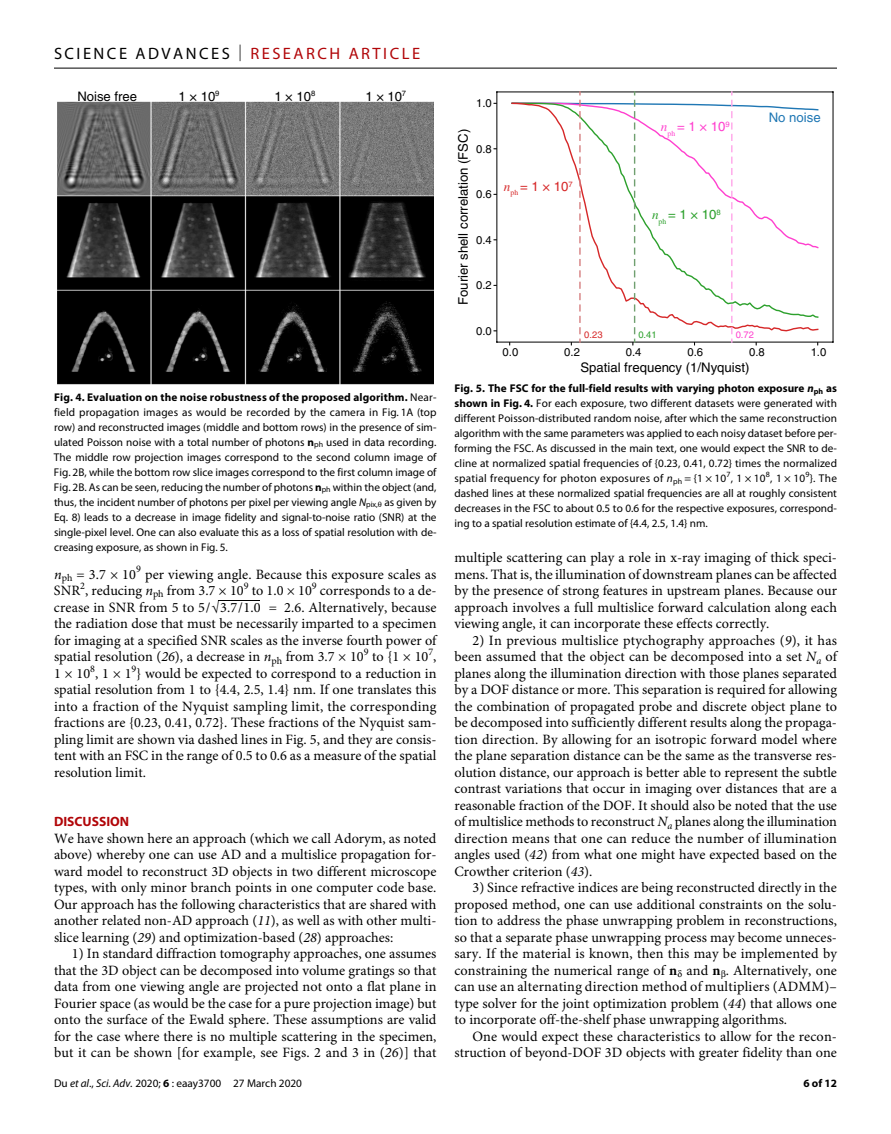
<style>
.page{position:relative;width:891px;height:1134px;background:#fff}
.page>*{position:absolute;margin:0;border:0;box-sizing:border-box;transform-origin:0 0}
.t1{font:16.5px "Myriad Pro";letter-spacing:.15em;color:#000}
.t2{font:14.25px/16.5px "Minion Pro";color:#000;text-align:justify}
.t3{font:700 13.5px "Myriad Pro";color:#b10508}
.t4{font:13.2px "Helvetica";color:#000}
.t5{font:13.2px "Helvetica";color:#ff40cf}
.t6{font:13.2px "Helvetica";color:#2ca02c}
.t7{font:13.2px "Helvetica";color:#d62728}
.t8{font:13.2px "Helvetica";color:#1f77b4}
.t9{font:13.05px "Helvetica";color:#000}
.t10{font:11.4px "Minion Pro";color:#000;scale:7.23 1}
.t11{font:11.25px/15px "Myriad Pro";color:#000;text-align:justify}
.t12{font:11.25px "Helvetica";color:#000}
.t13{font:700 11.25px "Myriad Pro";color:#000}
.t14{font:9.45px "Helvetica";color:#d62728}
.t15{font:9.45px "Helvetica";color:#2ca02c}
.t16{font:9.45px "Helvetica";color:#ff40cf}
.s1{font-weight:300}
.s2{color:#b10508}
.s3{font-weight:700}
.s4{font-style:italic}
.s5{font-size:13.65px}
.s6{font-family:"Times";font-style:italic}
.s7{font-weight:700;font-style:italic}
</style>
<div class="page">
<hr style="left:54px;top:68px;width:783px;height:1px;background:#000">
<img style="left:57px;top:101px;width:376px;height:283px">
<hr style="left:496px;top:92px;width:1px;height:250px;background:#000">
<hr style="left:833px;top:92px;width:1px;height:250px;background:#000">
<hr style="left:497px;top:342px;width:336px;height:1px;background:#000">
<hr style="left:497px;top:92px;width:336px;height:1px;background:#000">
<svg style="left:509px;top:92px;width:310px;height:253px"></svg>
<p class="t1" style="left:54px;top:40px;width:368px">SCIENCE ADVANCES <span class="s1">|</span> <span class="s2">RESEARCH ARTICLE</span></p>
<p class="t9" style="left:77px;top:89px;width:61px">Noise free</p>
<p class="t9" style="left:179px;top:89px;width:43px">1 × 10<sup>9</sup></p>
<p class="t9" style="left:274px;top:89px;width:42px">1 × 10<sup>8</sup></p>
<p class="t9" style="left:365px;top:89px;width:42px">1 × 10<sup>7</sup></p>
<p class="t11" style="left:54px;top:389px;width:384px"><span class="s3">Fig. 4. Evaluation on the noise robustness of the proposed algorithm.</span> Near&shy;field propagation images as would be recorded by the camera in Fig. 1A (top row) and reconstructed images (middle and bottom rows) in the presence of sim&shy;ulated Poisson noise with a total number of photons <span class="s3">n</span><sub>ph</sub> used in data recording.<br>The middle row projection images correspond to the second column image of Fig. 2B, while the bottom row slice images correspond to the first column image of Fig. 2B. As can be seen, reducing the number of photons <span class="s3">n</span><sub>ph</sub> within the object (and, thus, the incident number of photons per pixel per viewing angle <span class="s4">N</span><sub>pix,</sub>❑ as given by Eq. 8) leads to a decrease in image fidelity and signal-to-noise ratio (SNR) at the single-pixel level. One can also evaluate this as a loss of spatial resolution with de&shy;creasing exposure, as shown in Fig. 5.</p>
<p class="t2" style="left:54px;top:567px;width:384px"><span class="s4">n</span><sub>ph</sub> = 3.7 × 10<sup>9</sup> per viewing angle. Because this exposure scales as SNR<sup>2</sup>, reducing <span class="s4">n</span><sub>ph</sub> from 3.7 × 10<sup>9</sup> to 1.0 × 10<sup>9</sup> corresponds to a de&shy;crease in SNR from 5 to 5/ <span class="s5">√</span>3.7/1.0 = 2.6. Alternatively, because</p>
<p class="t10" style="left:219px;top:588px;width:7px">_</p>
<p class="t2" style="left:54px;top:617px;width:384px">the radiation dose that must be necessarily imparted to a specimen for imaging at a specified SNR scales as the inverse fourth power of spatial resolution (<span class="s4">26</span>), a decrease in <span class="s4">n</span><sub>ph</sub> from 3.7 × 10<sup>9</sup> to {1 × 10<sup>7</sup>, 1 × 10<sup>8</sup>, 1 × 1<sup>9</sup>} would be expected to correspond to a reduction in spatial resolution from 1 to {4.4, 2.5, 1.4} nm. If one translates this into a fraction of the Nyquist sampling limit, the corresponding fractions are {0.23, 0.41, 0.72}. These fractions of the Nyquist sam&shy;pling limit are shown via dashed lines in Fig. 5, and they are consis&shy;tent with an FSC in the range of 0.5 to 0.6 as a measure of the spatial resolution limit.</p>
<p class="t3" style="left:54px;top:811px;width:77px">DISCUSSION</p>
<p class="t2" style="left:54px;top:832px;width:384px">We have shown here an approach (which we call Adorym, as noted above) whereby one can use AD and a multislice propagation for&shy;ward model to reconstruct 3D objects in two different microscope types, with only minor branch points in one computer code base.<br>Our approach has the following characteristics that are shared with another related non-AD approach (<span class="s4">11</span>), as well as with other multi&shy;slice learning (<span class="s4">29</span>) and optimization-based (<span class="s4">28</span>) approaches:</p>
<p class="t2" style="left:54px;top:947px;width:384px;text-indent:18px">1) In standard diffraction tomography approaches, one assumes that the 3D object can be decomposed into volume gratings so that data from one viewing angle are projected not onto a flat plane in Fourier space (as would be the case for a pure projection image) but onto the surface of the Ewald sphere. These assumptions are valid for the case where there is no multiple scattering in the specimen, but it can be shown [for example, see Figs. 2 and 3 in (<span class="s4">26</span>)] that</p>
<p class="t11" style="left:54px;top:1076px;width:250px">Du <span class="s4">et al</span>., <span class="s4">Sci. Adv.</span> 2020; <span class="s3">6</span> : eaay3700 27 March 2020</p>
<p class="t12" style="left:476px;top:97px;width:17px">1.0</p>
<p class="t4" style="left:456px;top:305px;width:178px;rotate:-90deg">Fourier shell correlation (FSC)</p>
<p class="t12" style="left:476px;top:142px;width:17px">0.8</p>
<p class="t12" style="left:476px;top:188px;width:17px">0.6</p>
<p class="t12" style="left:476px;top:233px;width:17px">0.4</p>
<p class="t12" style="left:476px;top:279px;width:17px">0.2</p>
<p class="t12" style="left:476px;top:324px;width:17px">0.0</p>
<p class="t7" style="left:504px;top:179px;width:70px"><span class="s6">n</span><sub>ph</sub> = 1 × 10<sup>7</sup></p>
<p class="t5" style="left:661px;top:119px;width:70px"><span class="s6">n</span><sub>ph</sub> = 1 × 10<sup>9</sup></p>
<p class="t6" style="left:652px;top:207px;width:70px"><span class="s6">n</span><sub>ph</sub> = 1 × 10<sup>8</sup></p>
<p class="t8" style="left:769px;top:110px;width:54px">No noise</p>
<p class="t14" style="left:584px;top:329px;width:20px">0.23</p>
<p class="t15" style="left:638px;top:329px;width:20px">0.41</p>
<p class="t16" style="left:736px;top:329px;width:20px">0.72</p>
<p class="t12" style="left:503px;top:346px;width:17px">0.0</p>
<p class="t12" style="left:564px;top:346px;width:17px">0.2</p>
<p class="t12" style="left:626px;top:346px;width:17px">0.4</p>
<p class="t12" style="left:687px;top:346px;width:17px">0.6</p>
<p class="t12" style="left:749px;top:346px;width:17px">0.8</p>
<p class="t12" style="left:811px;top:346px;width:17px">1.0</p>
<p class="t4" style="left:580px;top:360px;width:171px">Spatial frequency (1/Nyquist)</p>
<p class="t11" style="left:454px;top:381px;width:384px"><span class="s3">Fig. 5. The FSC for the full-field results with varying photon exposure</span> <span class="s7">n</span><sub>ph</sub> <span class="s3">as shown in Fig. 4.</span> For each exposure, two different datasets were generated with different Poisson-distributed random noise, after which the same reconstruction algorithm with the same parameters was applied to each noisy dataset before per&shy;forming the FSC. As discussed in the main text, one would expect the SNR to de&shy;cline at normalized spatial frequencies of {0.23, 0.41, 0.72} times the normalized spatial frequency for photon exposures of <span class="s4">n</span><sub>ph</sub> = {1 × 10<sup>7</sup>, 1 × 10<sup>8</sup>, 1 × 10<sup>9</sup>}. The dashed lines at these normalized spatial frequencies are all at roughly consistent decreases in the FSC to about 0.5 to 0.6 for the respective exposures, correspond&shy;ing to a spatial resolution estimate of {4.4, 2.5, 1.4} nm.</p>
<p class="t2" style="left:454px;top:551px;width:384px">multiple scattering can play a role in x-ray imaging of thick speci&shy;mens. That is, the illumination of downstream planes can be affected by the presence of strong features in upstream planes. Because our approach involves a full multislice forward calculation along each viewing angle, it can incorporate these effects correctly.</p>
<p class="t2" style="left:454px;top:633px;width:384px;text-indent:18px">2) In previous multislice ptychography approaches (<span class="s4">9</span>), it has been assumed that the object can be decomposed into a set <span class="s4">N</span><sub>a</sub> of planes along the illumination direction with those planes separated by a DOF distance or more. This separation is required for allowing the combination of propagated probe and discrete object plane to be decomposed into sufficiently different results along the propaga&shy;tion direction. By allowing for an isotropic forward model where the plane separation distance can be the same as the transverse res&shy;olution distance, our approach is better able to represent the subtle contrast variations that occur in imaging over distances that are a reasonable fraction of the DOF. It should also be noted that the use of multislice methods to reconstruct <span class="s4">N</span><sub>a</sub> planes along the illumination direction means that one can reduce the number of illumination angles used (<span class="s4">42</span>) from what one might have expected based on the Crowther criterion (<span class="s4">43</span>).</p>
<p class="t2" style="left:454px;top:881px;width:384px;text-indent:18px">3) Since refractive indices are being reconstructed directly in the proposed method, one can use additional constraints on the solu&shy;tion to address the phase unwrapping problem in reconstructions, so that a separate phase unwrapping process may become unneces&shy;sary. If the material is known, then this may be implemented by constraining the numerical range of <span class="s3">n</span> and <span class="s3">n</span> . Alternatively, one can use an alternating direction method of multipliers (ADMM)– type solver for the joint optimization problem (<span class="s4">44</span>) that allows one to incorporate off-the-shelf phase unwrapping algorithms.</p>
<p class="t2" style="left:454px;top:1029px;width:384px;text-align:right">One would expect these characteristics to allow for the recon&shy;struction of beyond-DOF 3D objects with greater fidelity than one</p>
<p class="t13" style="left:803px;top:1074px;width:35px">6 of 12</p>
</div>
